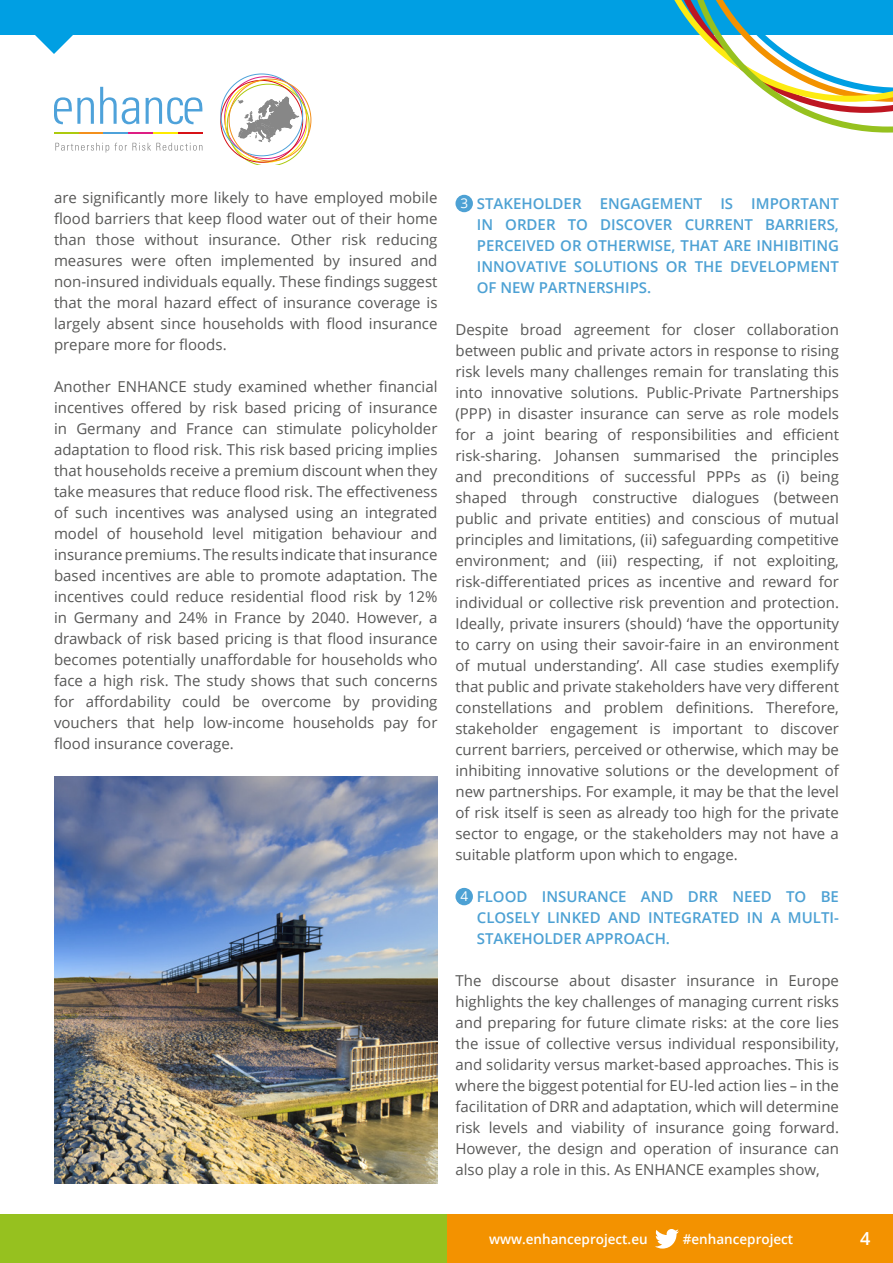
<style>
.page{position:relative;width:893px;height:1263px;background:#fff}
.page>*{position:absolute;margin:0;border:0;box-sizing:border-box;transform-origin:0 0}
.t1{font:600 18px "Open Sans";color:#fff}
.t2{font:15px/21px "Open Sans";color:#575756;text-align:justify}
.t3{font:600 15px/21px "Open Sans";color:#4da1d4;text-align:justify}
.t4{font:600 13.5px "Open Sans";color:#fff}
.t5{font:13.5px "Open Sans";color:#fff}
</style>
<div class="page">
<div style="left:0;top:0;width:893px;height:35px;background:#009fe3"></div>
<svg style="left:35px;top:35px;width:38px;height:19px"></svg>
<div style="left:446px;top:1214px;width:447px;height:49px;background:#f39200"></div>
<div style="left:0;top:1214px;width:446px;height:49px;background:#96c11f"></div>
<svg style="left:655px;top:1229px;width:24px;height:19px"></svg>
<img style="left:227px;top:84px;width:82px;height:80px">
<div style="left:221px;top:74px;width:82px;height:82px;border:1px solid #4ea2da;border-radius:50%"></div>
<div style="left:229px;top:79px;width:82px;height:82px;border:1px solid #f3901c;border-radius:50%"></div>
<svg style="left:54px;top:97px;width:40px;height:27px"></svg>
<svg style="left:100px;top:87px;width:39px;height:37px"></svg>
<svg style="left:146px;top:97px;width:56px;height:27px"></svg>
<svg style="left:55px;top:143px;width:147px;height:10px"></svg>
<svg style="left:54px;top:133px;width:148px;height:1px"></svg>
<svg style="left:674px;top:0;width:219px;height:133px"></svg>
<div style="left:455px;top:195px;width:18px;height:17px;background:#4da1d4;border-radius:50%"></div>
<div style="left:455px;top:888px;width:18px;height:17px;background:#4da1d4;border-radius:50%"></div>
<img style="left:54px;top:776px;width:383px;height:407px">
<p class="t2" style="left:54px;top:187px;width:385px">are significantly more likely to have employed mobile flood barriers that keep flood water out of their home than those without insurance. Other risk reducing measures were often implemented by insured and non-insured individuals equally. These findings suggest that the moral hazard effect of insurance coverage is largely absent since households with flood insurance prepare more for floods.</p>
<p class="t2" style="left:54px;top:376px;width:385px">Another ENHANCE study examined whether financial incentives offered by risk based pricing of insurance in Germany and France can stimulate policyholder adaptation to flood risk. This risk based pricing implies that households receive a premium discount when they take measures that reduce flood risk. The effectiveness of such incentives was analysed using an integrated model of household level mitigation behaviour and insurance premiums. The results indicate that insurance based incentives are able to promote adaptation. The incentives could reduce residential flood risk by 12% in Germany and 24% in France by 2040. However, a drawback of risk based pricing is that flood insurance becomes potentially unaffordable for households who face a high risk. The study shows that such concerns for affordability could be overcome by providing vouchers that help low-income households pay for flood insurance coverage.</p>
<p class="t5" style="left:460px;top:194px;width:9px">3</p>
<p class="t3" style="left:477px;top:193px;width:364px">STAKEHOLDER ENGAGEMENT IS IMPORTANT IN ORDER TO DISCOVER CURRENT BARRIERS, PERCEIVED OR OTHERWISE, THAT ARE INHIBITING INNOVATIVE SOLUTIONS OR THE DEVELOPMENT OF NEW PARTNERSHIPS.</p>
<p class="t2" style="left:455px;top:319px;width:385px">Despite broad agreement for closer collaboration between public and private actors in response to rising risk levels many challenges remain for translating this into innovative solutions. Public-Private Partnerships (PPP) in disaster insurance can serve as role models for a joint bearing of responsibilities and efficient risk-sharing. Johansen summarised the principles and preconditions of successful PPPs as (i) being shaped through constructive dialogues (between public and private entities) and conscious of mutual principles and limitations, (ii) safeguarding competitive environment; and (iii) respecting, if not exploiting, risk-differentiated prices as incentive and reward for individual or collective risk prevention and protection.<br>Ideally, private insurers (should) ‘have the opportunity to carry on using their savoir-faire in an environment of mutual understanding’. All case studies exemplify that public and private stakeholders have very different constellations and problem definitions. Therefore, stakeholder engagement is important to discover current barriers, perceived or otherwise, which may be inhibiting innovative solutions or the development of new partnerships. For example, it may be that the level of risk itself is seen as already too high for the private sector to engage, or the stakeholders may not have a suitable platform upon which to engage.</p>
<p class="t5" style="left:460px;top:887px;width:9px">4</p>
<p class="t3" style="left:477px;top:886px;width:364px">FLOOD INSURANCE AND DRR NEED TO BE CLOSELY LINKED AND INTEGRATED IN A MULTI-STAKEHOLDER APPROACH.</p>
<p class="t2" style="left:455px;top:970px;width:385px">The discourse about disaster insurance in Europe highlights the key challenges of managing current risks and preparing for future climate risks: at the core lies the issue of collective versus individual responsibility, and solidarity versus market-based approaches. This is where the biggest potential for EU-led action lies – in the facilitation of DRR and adaptation, which will determine risk levels and viability of insurance going forward.<br>However, the design and operation of insurance can also play a role in this. As ENHANCE examples show,</p>
<p class="t4" style="left:489px;top:1229px;width:160px">www.enhanceproject.eu</p>
<p class="t4" style="left:683px;top:1229px;width:112px">#enhanceproject</p>
<p class="t1" style="left:860px;top:1226px;width:12px">4</p>
</div>
